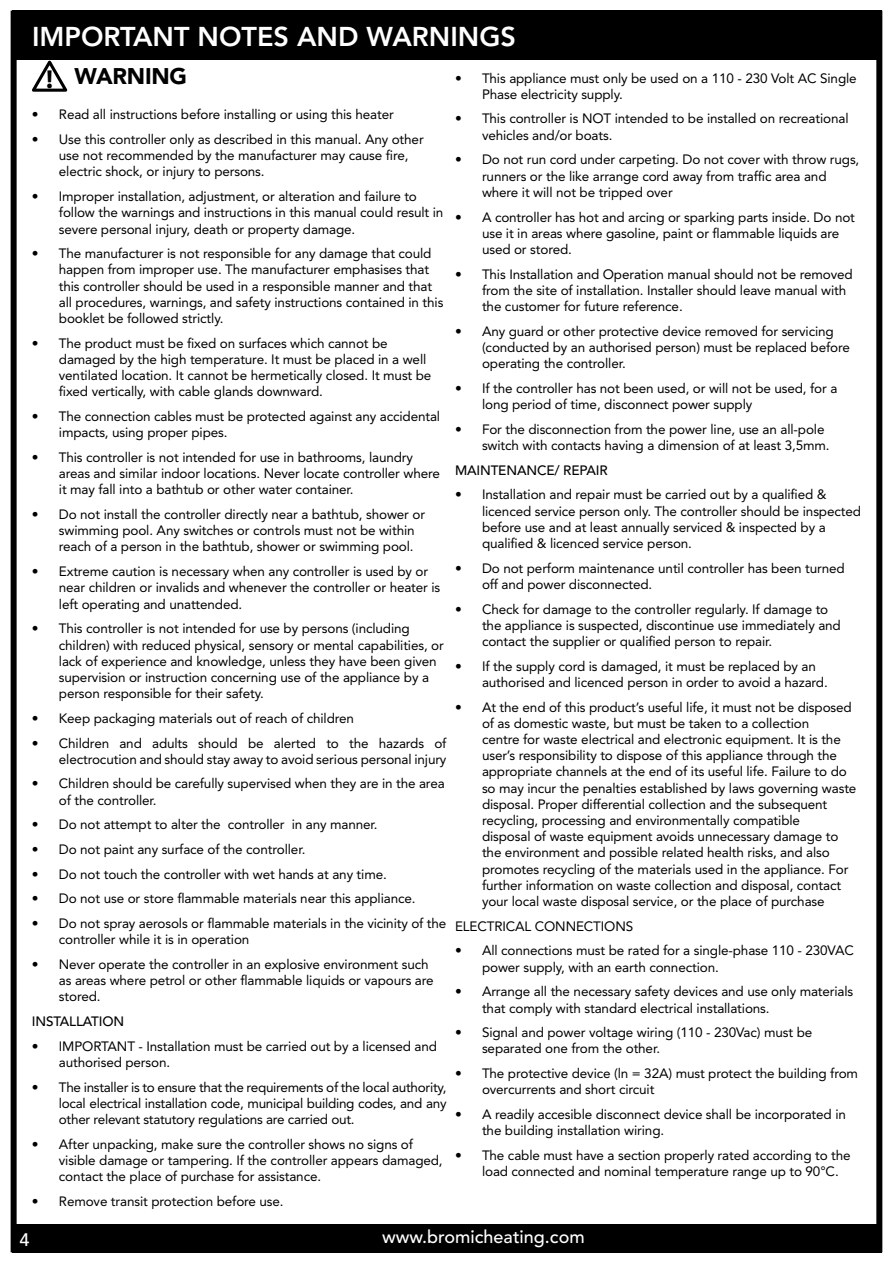
<style>
.page{position:relative;width:893px;height:1263px;background:#fff}
.page>*{position:absolute;margin:0;border:0;box-sizing:border-box;transform-origin:0 0}
.t1{font:800 27px "Avenir";color:#fff}
.t2{font:700 26.1px "Myriad";color:#000}
.t3{font:900 22.5px "Avenir";letter-spacing:-.01em;color:#000}
.t4{font:500 18px "Avenir";color:#fff}
.t5{font:13.5px/16.2px "Avenir";letter-spacing:-.01em;color:#000}
.t6{font:500 13.5px "Avenir";letter-spacing:-.01em;color:#000}
</style>
<div class="page">
<div style="left:12px;top:1224px;width:870px;height:29px;background:#000"></div>
<div style="left:12px;top:10px;width:870px;height:50px;background:#000"></div>
<div style="left:11px;top:11px;width:871px;height:1241px;border:6px solid #000"></div>
<svg style="left:32px;top:61px;width:36px;height:31px"></svg>
<h1 class="t1" style="left:32px;top:21px;width:485px">IMPORTANT NOTES AND WARNINGS</h1>
<h3 class="t3" style="left:74px;top:63px;width:114px">WARNING</h3>
<p class="t5" style="left:32px;top:107px;width:363px">• Read all instructions before installing or using this heater</p>
<p class="t5" style="left:59px;top:131px;width:366px;text-indent:-27px">• Use this controller only as described in this manual. Any other use not recommended by the manufacturer may cause fire, electric shock, or injury to persons.</p>
<p class="t5" style="left:59px;top:188px;width:386px;text-indent:-27px">• Improper installation, adjustment, or alteration and failure to follow the warnings and instructions in this manual could result in severe personal injury, death or property damage.</p>
<p class="t5" style="left:59px;top:245px;width:386px;text-indent:-27px">• The manufacturer is not responsible for any damage that could happen from improper use. The manufacturer emphasises that this controller should be used in a responsible manner and that all procedures, warnings, and safety instructions contained in this booklet be followed strictly.</p>
<p class="t5" style="left:59px;top:335px;width:374px;text-indent:-27px">• The product must be fixed on surfaces which cannot be damaged by the high temperature. It must be placed in a well ventilated location. It cannot be hermetically closed. It must be fixed vertically, with cable glands downward.</p>
<p class="t5" style="left:59px;top:408px;width:383px;text-indent:-27px">• The connection cables must be protected against any accidental impacts, using proper pipes.</p>
<p class="t5" style="left:59px;top:449px;width:383px;text-indent:-27px">• This controller is not intended for use in bathrooms, laundry areas and similar indoor locations. Never locate controller where it may fall into a bathtub or other water container.</p>
<p class="t5" style="left:59px;top:506px;width:368px;text-indent:-27px">• Do not install the controller directly near a bathtub, shower or swimming pool. Any switches or controls must not be within reach of a person in the bathtub, shower or swimming pool.</p>
<p class="t5" style="left:59px;top:563px;width:383px;text-indent:-27px">• Extreme caution is necessary when any controller is used by or near children or invalids and whenever the controller or heater is left operating and unattended.</p>
<p class="t5" style="left:59px;top:620px;width:387px;text-indent:-27px">• This controller is not intended for use by persons (including children) with reduced physical, sensory or mental capabilities, or lack of experience and knowledge, unless they have been given supervision or instruction concerning use of the appliance by a person responsible for their safety.</p>
<p class="t5" style="left:32px;top:710px;width:324px">• Keep packaging materials out of reach of children</p>
<p class="t5" style="left:32px;top:735px;width:416px;text-align:right">• Children and adults should be alerted to the hazards of electrocution and should stay away to avoid serious personal injury</p>
<p class="t5" style="left:59px;top:776px;width:387px;text-indent:-27px">• Children should be carefully supervised when they are in the area of the controller.</p>
<p class="t5" style="left:32px;top:816px;width:347px">• Do not attempt to alter the controller in any manner.</p>
<p class="t5" style="left:32px;top:841px;width:275px">• Do not paint any surface of the controller.</p>
<p class="t5" style="left:32px;top:866px;width:356px">• Do not touch the controller with wet hands at any time.</p>
<p class="t5" style="left:32px;top:891px;width:385px">• Do not use or store flammable materials near this appliance.</p>
<p class="t5" style="left:59px;top:915px;width:389px;text-indent:-27px">• Do not spray aerosols or flammable materials in the vicinity of the controller while it is in operation</p>
<p class="t5" style="left:59px;top:956px;width:376px;text-indent:-27px">• Never operate the controller in an explosive environment such as areas where petrol or other flammable liquids or vapours are stored.</p>
<p class="t6" style="left:32px;top:1014px;width:94px">INSTALLATION</p>
<p class="t5" style="left:59px;top:1038px;width:380px;text-indent:-27px">• IMPORTANT - Installation must be carried out by a licensed and authorised person.</p>
<p class="t5" style="left:59px;top:1079px;width:389px;text-align:justify;text-indent:-27px">• The installer is to ensure that the requirements of the local authority, local electrical installation code, municipal building codes, and any other relevant statutory regulations are carried out.</p>
<p class="t5" style="left:59px;top:1136px;width:385px;text-indent:-27px">• After unpacking, make sure the controller shows no signs of visible damage or tampering. If the controller appears damaged, contact the place of purchase for assistance.</p>
<p class="t5" style="left:32px;top:1193px;width:253px">• Remove transit protection before use.</p>
<h2 class="t2" style="left:46px;top:66px;width:8px">!</h2>
<p class="t5" style="left:482px;top:70px;width:376px;text-indent:-27px">• This appliance must only be used on a 110 - 230 Volt AC Single<br>Phase electricity supply.</p>
<p class="t5" style="left:482px;top:111px;width:368px;text-indent:-27px">• This controller is NOT intended to be installed on recreational vehicles and/or boats.</p>
<p class="t5" style="left:482px;top:152px;width:379px;text-indent:-27px">• Do not run cord under carpeting. Do not cover with throw rugs, runners or the like arrange cord away from traffic area and where it will not be tripped over</p>
<p class="t5" style="left:482px;top:209px;width:374px;text-indent:-27px">• A controller has hot and arcing or sparking parts inside. Do not use it in areas where gasoline, paint or flammable liquids are used or stored.</p>
<p class="t5" style="left:482px;top:266px;width:372px;text-indent:-27px">• This Installation and Operation manual should not be removed from the site of installation. Installer should leave manual with the customer for future reference.</p>
<p class="t5" style="left:482px;top:323px;width:369px;text-indent:-27px">• Any guard or other protective device removed for servicing (conducted by an authorised person) must be replaced before operating the controller.</p>
<p class="t5" style="left:482px;top:380px;width:357px;text-indent:-27px">• If the controller has not been used, or will not be used, for a long period of time, disconnect power supply</p>
<p class="t5" style="left:482px;top:421px;width:349px;text-indent:-27px">• For the disconnection from the power line, use an all-pole switch with contacts having a dimension of at least 3,5mm.</p>
<p class="t6" style="left:455px;top:462px;width:154px">MAINTENANCE/ REPAIR</p>
<p class="t5" style="left:482px;top:487px;width:381px;text-indent:-27px">• Installation and repair must be carried out by a qualified &amp; licenced service person only. The controller should be inspected before use and at least annually serviced &amp; inspected by a qualified &amp; licenced service person.</p>
<p class="t5" style="left:482px;top:560px;width:364px;text-indent:-27px">• Do not perform maintenance until controller has been turned off and power disconnected.</p>
<p class="t5" style="left:482px;top:601px;width:360px;text-indent:-27px">• Check for damage to the controller regularly. If damage to the appliance is suspected, discontinue use immediately and contact the supplier or qualified person to repair.</p>
<p class="t5" style="left:482px;top:658px;width:347px;text-indent:-27px">• If the supply cord is damaged, it must be replaced by an authorised and licenced person in order to avoid a hazard.</p>
<p class="t5" style="left:482px;top:699px;width:376px;text-indent:-27px">• At the end of this product’s useful life, it must not be disposed of as domestic waste, but must be taken to a collection<br>centre for waste electrical and electronic equipment. It is the user’s responsibility to dispose of this appliance through the appropriate channels at the end of its useful life. Failure to do so may incur the penalties established by laws governing waste disposal. Proper differential collection and the subsequent recycling, processing and environmentally compatible<br>disposal of waste equipment avoids unnecessary damage to the environment and possible related health risks, and also promotes recycling of the materials used in the appliance. For further information on waste collection and disposal, contact your local waste disposal service, or the place of purchase</p>
<p class="t5" style="left:455px;top:918px;width:180px">ELECTRICAL CONNECTIONS</p>
<p class="t5" style="left:482px;top:943px;width:373px;text-indent:-27px">• All connections must be rated for a single-phase 110 - 230VAC power supply, with an earth connection.</p>
<p class="t5" style="left:482px;top:984px;width:373px;text-indent:-27px">• Arrange all the necessary safety devices and use only materials that comply with standard electrical installations.</p>
<p class="t5" style="left:482px;top:1024px;width:332px;text-indent:-27px">• Signal and power voltage wiring (110 - 230Vac) must be separated one from the other.</p>
<p class="t5" style="left:482px;top:1065px;width:378px;text-indent:-27px">• The protective device (ln = 32A) must protect the building from overcurrents and short circuit</p>
<p class="t5" style="left:482px;top:1106px;width:365px;text-indent:-27px">• A readily accesible disconnect device shall be incorporated in the building installation wiring.</p>
<p class="t5" style="left:482px;top:1147px;width:370px;text-indent:-27px">• The cable must have a section properly rated according to the load connected and nominal temperature range up to 90°C.</p>
<h3 class="t4" style="left:19px;top:1229px;width:12px">4</h3>
<h3 class="t4" style="left:382px;top:1227px;width:204px">www.bromicheating.com</h3>
</div>
